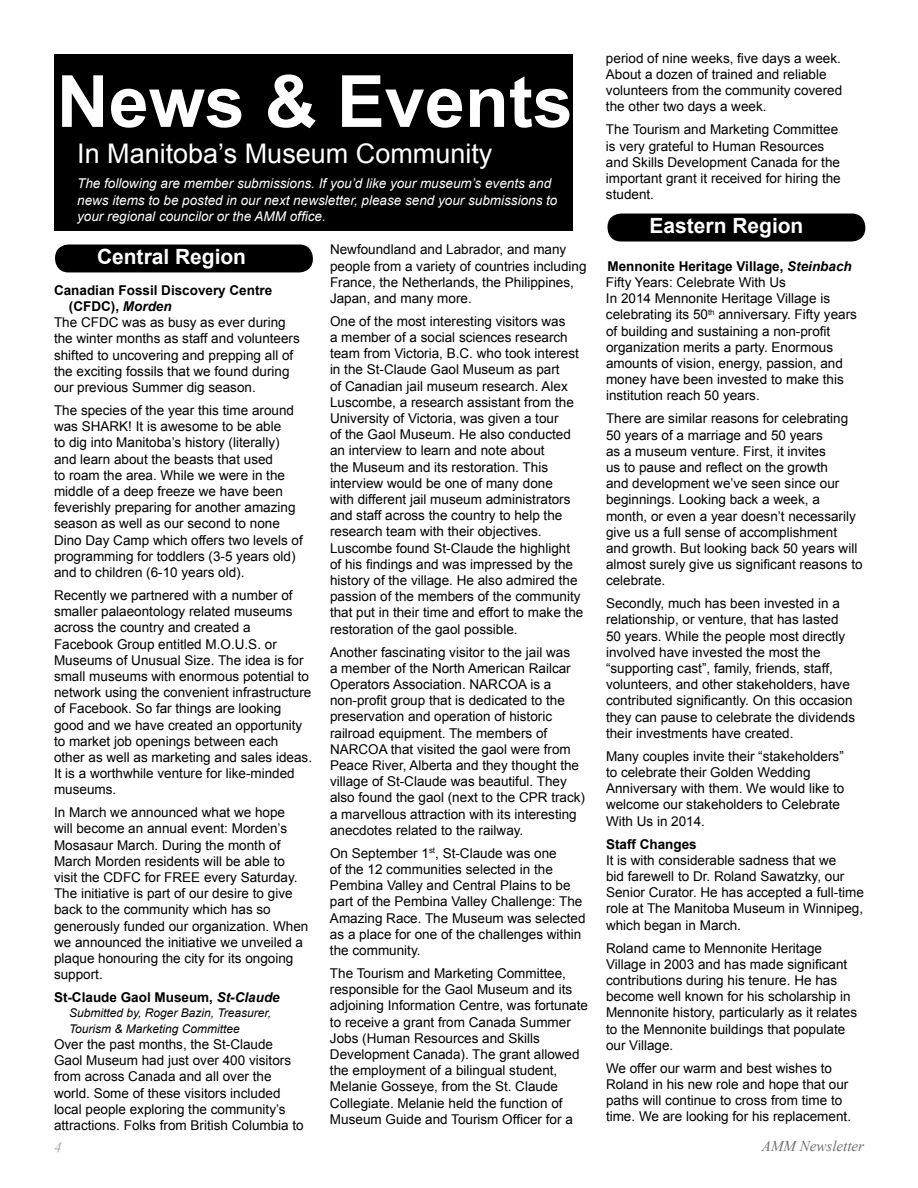
<style>
.page{position:relative;width:918px;height:1188px;background:#fff}
.page>*{position:absolute;margin:0;border:0;box-sizing:border-box;transform-origin:0 0}
.t1{font:700 72px "Arial";color:#fff}
.t2{font:27px "Arial";color:#fff}
.t3{font:700 21px "Arial";color:#fff}
.t4{font:italic 15px "Times New Roman";color:#6d6e71}
.t5{font:13.5px/16.2px "Arial";color:#000}
.t6{font:italic 13.5px/16.2px "Arial";color:#fff}
.t7{font:700 13.5px "Arial";color:#000}
.t8{font:italic 12px/16.2px "Arial";color:#000}
.s1{font-style:italic}
.s2{font-weight:700}
.s3{font-weight:700;font-style:italic}
</style>
<div class="page">
<div style="left:54px;top:54px;width:518px;height:176px;background:#000"></div>
<div style="left:55px;top:244px;width:258px;height:28px;background:#000;border-radius:14px"></div>
<div style="left:608px;top:214px;width:257px;height:28px;background:#000;border-radius:14px"></div>
<h1 class="t1" style="left:57px;top:54px;width:518px">News &amp; Events</h1>
<h2 class="t2" style="left:77px;top:136px;width:417px">In Manitoba’s Museum Community</h2>
<p class="t6" style="left:77px;top:176px;width:482px">The following are member submissions. If you’d like your museum’s events and news items to be posted in our next newsletter, please send your submissions to your regional councilor or the AMM office.</p>
<h3 class="t3" style="left:97px;top:243px;width:151px">Central Region</h3>
<p class="t5" style="left:330px;top:242px;width:258px">Newfoundland and Labrador, and many people from a variety of countries including France, the Netherlands, the Philippines, Japan, and many more.</p>
<p class="t5" style="left:330px;top:313px;width:255px">One of the most interesting visitors was<br>a member of a social sciences research team from Victoria, B.C. who took interest in the St-Claude Gaol Museum as part<br>of Canadian jail museum research. Alex Luscombe, a research assistant from the University of Victoria, was given a tour<br>of the Gaol Museum. He also conducted an interview to learn and note about<br>the Museum and its restoration. This interview would be one of many done<br>with different jail museum administrators and staff across the country to help the research team with their objectives.<br>Luscombe found St-Claude the highlight of his findings and was impressed by the history of the village. He also admired the passion of the members of the community that put in their time and effort to make the restoration of the gaol possible.</p>
<p class="t5" style="left:330px;top:644px;width:257px">Another fascinating visitor to the jail was<br>a member of the North American Railcar Operators Association. NARCOA is a non-profit group that is dedicated to the preservation and operation of historic railroad equipment. The members of NARCOA that visited the gaol were from Peace River, Alberta and they thought the village of St-Claude was beautiful. They also found the gaol (next to the CPR track) a marvellous attraction with its interesting anecdotes related to the railway.</p>
<p class="t5" style="left:330px;top:845px;width:257px">On September 1<sup>st</sup>, St-Claude was one<br>of the 12 communities selected in the Pembina Valley and Central Plains to be part of the Pembina Valley Challenge: The Amazing Race. The Museum was selected as a place for one of the challenges within the community.</p>
<p class="t5" style="left:330px;top:965px;width:259px">The Tourism and Marketing Committee, responsible for the Gaol Museum and its adjoining Information Centre, was fortunate to receive a grant from Canada Summer Jobs (Human Resources and Skills Development Canada). The grant allowed the employment of a bilingual student, Melanie Gosseye, from the St. Claude Collegiate. Melanie held the function of Museum Guide and Tourism Officer for a</p>
<p class="t7" style="left:54px;top:281px;width:220px">Canadian Fossil Discovery Centre</p>
<p class="t7" style="left:69px;top:297px;width:104px">(CFDC), <span class="s1">Morden</span></p>
<p class="t5" style="left:54px;top:315px;width:233px">The CFDC was as busy as ever during</p>
<p class="t5" style="left:54px;top:331px;width:247px">the winter months as staff and volunteers</p>
<p class="t5" style="left:54px;top:347px;width:241px">shifted to uncovering and prepping all of</p>
<p class="t5" style="left:54px;top:363px;width:237px">the exciting fossils that we found during</p>
<p class="t5" style="left:54px;top:379px;width:203px">our previous Summer dig season.</p>
<p class="t5" style="left:54px;top:402px;width:250px">The species of the year this time around was SHARK! It is awesome to be able<br>to dig into Manitoba’s history (literally) and learn about the beasts that used<br>to roam the area. While we were in the middle of a deep freeze we have been feverishly preparing for another amazing season as well as our second to none Dino Day Camp which offers two levels of programming for toddlers (3-5 years old) and to children (6-10 years old).</p>
<p class="t5" style="left:54px;top:587px;width:260px">Recently we partnered with a number of smaller palaeontology related museums across the country and created a Facebook Group entitled M.O.U.S. or Museums of Unusual Size. The idea is for small museums with enormous potential to network using the convenient infrastructure of Facebook. So far things are looking good and we have created an opportunity to market job openings between each other as well as marketing and sales ideas.<br>It is a worthwhile venture for like-minded museums.</p>
<p class="t5" style="left:54px;top:805px;width:256px">In March we announced what we hope<br>will become an annual event: Morden’s Mosasaur March. During the month of March Morden residents will be able to visit the CDFC for FREE every Saturday.<br>The initiative is part of our desire to give back to the community which has so generously funded our organization. When we announced the initiative we unveiled a plaque honouring the city for its ongoing support.</p>
<p class="t7" style="left:54px;top:988px;width:227px">St-Claude Gaol Museum, <span class="s1">St-Claude</span></p>
<p class="t8" style="left:69px;top:1004px;width:204px">Submitted by, Roger Bazin, Treasurer,<br>Tourism &amp; Marketing Committee</p>
<p class="t5" style="left:54px;top:1036px;width:251px">Over the past months, the St-Claude Gaol Museum had just over 400 visitors from across Canada and all over the world. Some of these visitors included local people exploring the community’s attractions. Folks from British Columbia to</p>
<p class="t5" style="left:606px;top:50px;width:238px">period of nine weeks, five days a week.<br>About a dozen of trained and reliable volunteers from the community covered the other two days a week.</p>
<p class="t5" style="left:606px;top:122px;width:236px">The Tourism and Marketing Committee is very grateful to Human Resources and Skills Development Canada for the important grant it received for hiring the student.</p>
<h3 class="t3" style="left:650px;top:212px;width:155px">Eastern Region</h3>
<p class="t5" style="left:606px;top:258px;width:252px"><span class="s2">Mennonite Heritage Village,</span> <span class="s3">Steinbach </span>Fifty Years: Celebrate With Us<br>In 2014 Mennonite Heritage Village is celebrating its 50<sup>th</sup> anniversary. Fifty years of building and sustaining a non-profit organization merits a party. Enormous amounts of vision, energy, passion, and money have been invested to make this institution reach 50 years.</p>
<p class="t5" style="left:606px;top:411px;width:258px">There are similar reasons for celebrating 50 years of a marriage and 50 years<br>as a museum venture. First, it invites<br>us to pause and reflect on the growth<br>and development we’ve seen since our beginnings. Looking back a week, a month, or even a year doesn’t necessarily give us a full sense of accomplishment and growth. But looking back 50 years will almost surely give us significant reasons to celebrate.</p>
<p class="t5" style="left:606px;top:596px;width:251px">Secondly, much has been invested in a relationship, or venture, that has lasted 50 years. While the people most directly involved have invested the most the “supporting cast”, family, friends, staff, volunteers, and other stakeholders, have contributed significantly. On this occasion they can pause to celebrate the dividends their investments have created.</p>
<p class="t5" style="left:606px;top:748px;width:240px">Many couples invite their “stakeholders” to celebrate their Golden Wedding Anniversary with them. We would like to welcome our stakeholders to Celebrate With Us in 2014.</p>
<p class="t7" style="left:606px;top:835px;width:92px">Staff Changes</p>
<p class="t5" style="left:606px;top:852px;width:259px">It is with considerable sadness that we<br>bid farewell to Dr. Roland Sawatzky, our Senior Curator. He has accepted a full-time role at The Manitoba Museum in Winnipeg, which began in March.</p>
<p class="t5" style="left:606px;top:940px;width:253px">Roland came to Mennonite Heritage Village in 2003 and has made significant contributions during his tenure. He has become well known for his scholarship in Mennonite history, particularly as it relates to the Mennonite buildings that populate our Village.</p>
<p class="t5" style="left:606px;top:1060px;width:247px">We offer our warm and best wishes to Roland in his new role and hope that our paths will continue to cross from time to time. We are looking for his replacement.</p>
<p class="t4" style="left:54px;top:1137px;width:9px">4</p>
<p class="t4" style="left:762px;top:1136px;width:104px">AMM Newsletter</p>
</div>
